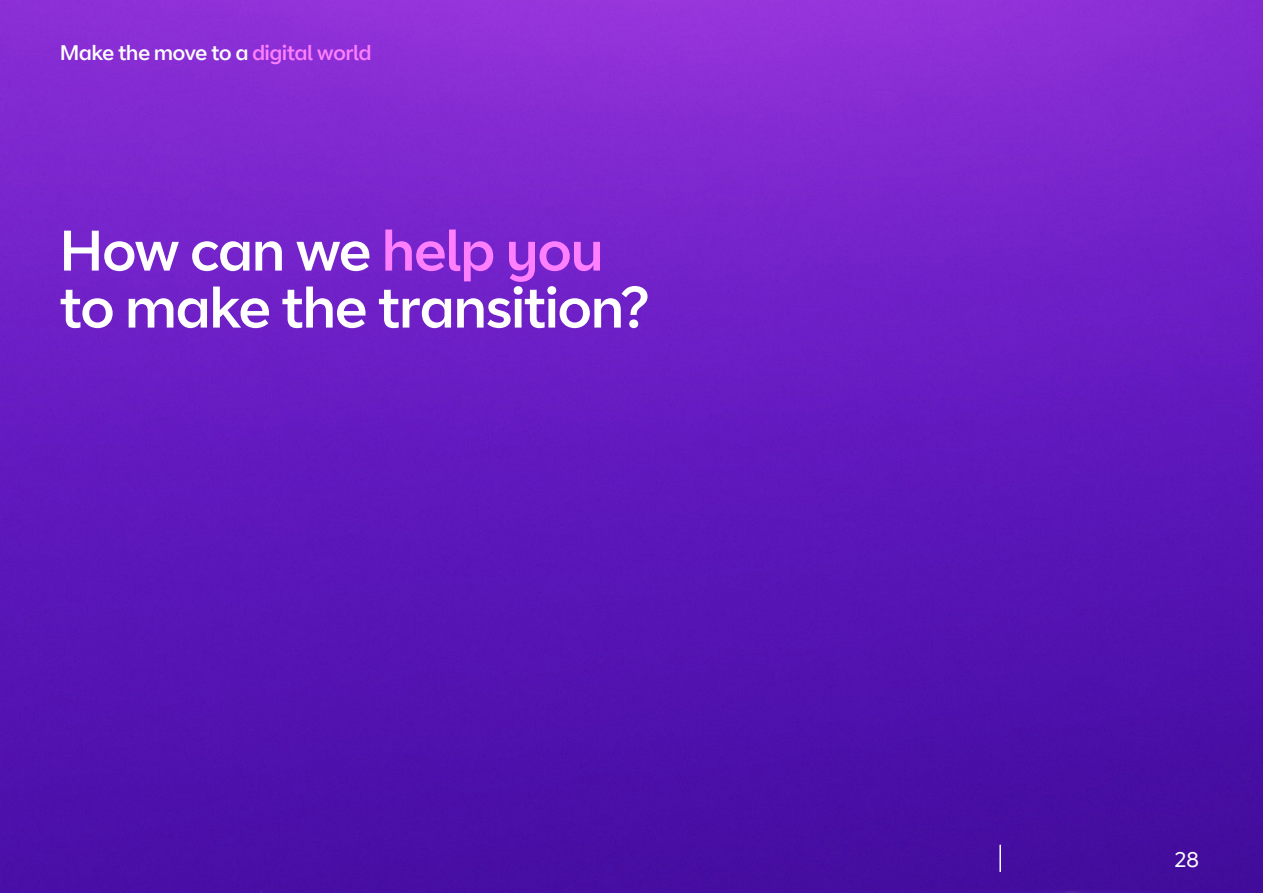
<style>
.page{position:relative;width:1263px;height:893px;background:#fff}
.page>*{position:absolute;margin:0;border:0;box-sizing:border-box;transform-origin:0 0}
.t1{font:57px/57px "BT Curve Headline";letter-spacing:-.01em;color:#fff}
.t2{font:21.6px "BT Curve";color:#fff}
.t3{font:21px "BT Curve Headline";letter-spacing:-.005em;color:#fff}
.s1{color:#ff80ff}
</style>
<div class="page">
<img style="left:0;top:0;width:1263px;height:893px">
<hr style="left:999px;top:845px;width:2px;height:27px;background:#fff">
<p class="t3" style="left:60px;top:40px;width:313px">Make the move to a <span class="s1">digital world</span></p>
<p class="t1" style="left:60px;top:225px;width:590px">How can we <span class="s1">help you </span>to make the transition?</p>
<p class="t2" style="left:1174px;top:846px;width:27px">28</p>
</div>
